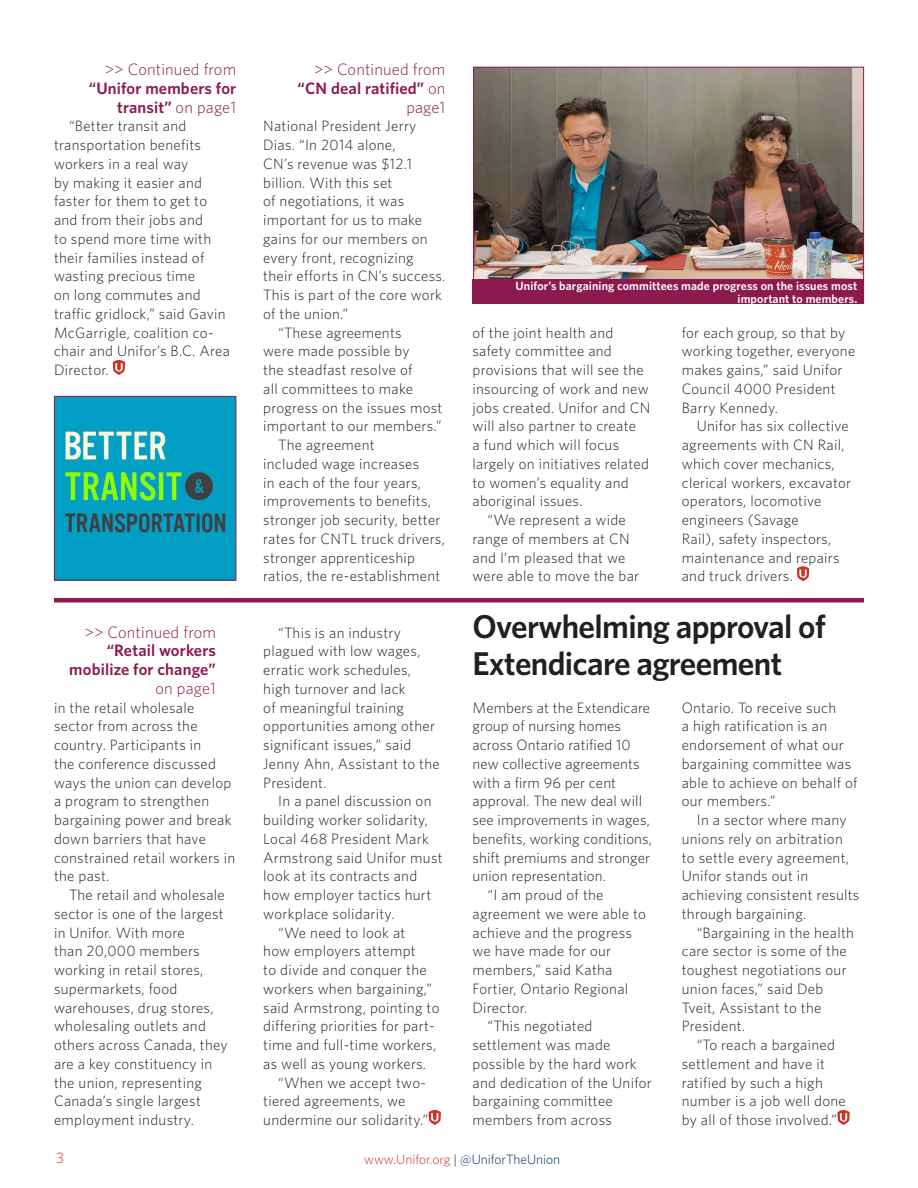
<style>
.page{position:relative;width:918px;height:1188px;background:#fff}
.page>*{position:absolute;margin:0;border:0;box-sizing:border-box;transform-origin:0 0}
.Feature_HED{font:600 33px/37.5px "Whitney";letter-spacing:-.02em;color:#231f20}
.Continued_on{font:600 16.5px/18.8px "Whitney";letter-spacing:.01em;color:#8c1a4f;text-align:right}
.Continued_on-2{font:300 16.5px/18.8px "Whitney";letter-spacing:.01em;color:#8c1a4f;text-align:right}
.Body_Copy_Indent{font:300 15px/18.8px "Whitney";letter-spacing:.02em;color:#231f20}
.Body_Copy_No_Indent{font:300 15px/18.8px "Whitney";letter-spacing:.01em;color:#231f20}
.t1{font:300 15px "Whitney";color:#ca3327}
.t2{font:300 13.5px "Whitney";color:#072260}
.Cutline{font:600 12px/13.5px "Whitney";letter-spacing:.01em;color:#fff;text-align:right}
.s1{font-weight:300}
.s2{font-weight:600}
.s3{color:#ca3327}
.s4{color:#231f20}
</style>
<div class="page">
<hr style="left:54px;top:598px;width:810px;height:4px;background:#8c1a4f">
<svg style="left:113px;top:360px;width:12px;height:15px"></svg>
<img style="left:475px;top:69px;width:387px;height:211px">
<div style="left:472px;top:280px;width:392px;height:24px;background:#8c1a4f"></div>
<svg style="left:797px;top:566px;width:12px;height:15px"></svg>
<svg style="left:429px;top:1110px;width:12px;height:15px"></svg>
<svg style="left:837px;top:1110px;width:13px;height:15px"></svg>
<img style="left:56px;top:398px;width:178px;height:180px">
<div style="left:54px;top:396px;width:182px;height:184px;border:1px solid #8c1a4f"></div>
<p class="Continued_on" style="left:89px;top:60px;width:149px"><span class="s1">&gt;&gt; Continued from </span>“Unifor members for transit” <span class="s1">on page1</span></p>
<p class="Continued_on-2" style="left:298px;top:59px;width:149px">&gt;&gt; Continued from <span class="s2">“CN deal ratified”</span> on page1</p>
<p class="Body_Copy_Indent" style="left:54px;top:116px;width:177px;text-indent:15px">“Better transit and transportation benefits workers in a real way<br>by making it easier and faster for them to get to and from their jobs and<br>to spend more time with their families instead of wasting precious time<br>on long commutes and traffic gridlock,” said Gavin<br>McGarrigle, coalition co&shy;chair and Unifor’s B.C. Area<br>Director.</p>
<p class="Body_Copy_Indent" style="left:263px;top:116px;width:184px">National President Jerry<br>Dias. “In 2014 alone,<br>CN’s revenue was $12.1 billion. With this set<br>of negotiations, it was important for us to make gains for our members on every front, recognizing their efforts in CN’s success.<br>This is part of the core work of the union.”</p>
<p class="Body_Copy_Indent" style="left:263px;top:322px;width:181px;text-indent:15px">“These agreements<br>were made possible by<br>the steadfast resolve of<br>all committees to make progress on the issues most important to our members.”</p>
<p class="Body_Copy_Indent" style="left:263px;top:435px;width:183px;text-indent:15px">The agreement<br>included wage increases<br>in each of the four years, improvements to benefits, stronger job security, better rates for CNTL truck drivers, stronger apprenticeship ratios, the re-establishment</p>
<p class="Continued_on" style="left:69px;top:622px;width:148px"><span class="s1">&gt;&gt; Continued from </span>“Retail workers mobilize for change” <span class="s1">on page1</span></p>
<p class="Body_Copy_Indent" style="left:54px;top:697px;width:183px">in the retail wholesale sector from across the country. Participants in<br>the conference discussed ways the union can develop a program to strengthen bargaining power and break down barriers that have constrained retail workers in the past.</p>
<p class="Body_Copy_Indent" style="left:54px;top:885px;width:175px;text-indent:15px">The retail and wholesale sector is one of the largest in Unifor. With more<br>than 20,000 members working in retail stores, supermarkets, food warehouses, drug stores, wholesaling outlets and others across Canada, they are a key constituency in the union, representing<br>Canada’s single largest employment industry.</p>
<p class="Body_Copy_Indent" style="left:263px;top:622px;width:178px;text-indent:15px">“This is an industry plagued with low wages, erratic work schedules, high turnover and lack<br>of meaningful training opportunities among other significant issues,” said<br>Jenny Ahn, Assistant to the<br>President.</p>
<p class="Body_Copy_Indent" style="left:263px;top:791px;width:181px;text-indent:15px">In a panel discussion on building worker solidarity,<br>Local 468 President Mark<br>Armstrong said Unifor must look at its contracts and how employer tactics hurt workplace solidarity.</p>
<p class="Body_Copy_Indent" style="left:263px;top:922px;width:178px;text-indent:15px">“We need to look at<br>how employers attempt<br>to divide and conquer the workers when bargaining,” said Armstrong, pointing to differing priorities for part&shy;time and full-time workers, as well as young workers.</p>
<p class="Body_Copy_Indent" style="left:263px;top:1072px;width:167px;text-indent:15px">“When we accept two&shy;tiered agreements, we undermine our solidarity.”</p>
<p class="Cutline" style="left:515px;top:279px;width:343px">Unifor’s bargaining committees made progress on the issues most important to members.</p>
<p class="Body_Copy_Indent" style="left:472px;top:322px;width:179px">of the joint health and safety committee and provisions that will see the insourcing of work and new jobs created. Unifor and CN will also partner to create<br>a fund which will focus largely on initiatives related to women’s equality and aboriginal issues.</p>
<p class="Body_Copy_Indent" style="left:472px;top:510px;width:168px;text-indent:15px">“We represent a wide range of members at CN and I’m pleased that we were able to move the bar</p>
<p class="Body_Copy_Indent" style="left:682px;top:322px;width:175px">for each group, so that by working together, everyone makes gains,” said Unifor<br>Council 4000 President<br>Barry Kennedy.</p>
<p class="Body_Copy_Indent" style="left:682px;top:416px;width:171px;text-indent:15px">Unifor has six collective agreements with CN Rail, which cover mechanics, clerical workers, excavator operators, locomotive engineers (Savage<br>Rail), safety inspectors, maintenance and repairs and truck drivers.</p>
<p class="Feature_HED" style="left:472px;top:607px;width:355px">Overwhelming approval of<br>Extendicare agreement</p>
<p class="Body_Copy_No_Indent" style="left:472px;top:697px;width:181px">Members at the Extendicare group of nursing homes across Ontario ratified 10 new collective agreements with a firm 96 per cent approval. The new deal will see improvements in wages, benefits, working conditions, shift premiums and stronger union representation.</p>
<p class="Body_Copy_Indent" style="left:472px;top:885px;width:175px;text-indent:15px">“I am proud of the agreement we were able to achieve and the progress we have made for our members,” said Katha<br>Fortier, Ontario Regional<br>Director.</p>
<p class="Body_Copy_Indent" style="left:472px;top:1016px;width:181px;text-indent:15px">“This negotiated settlement was made possible by the hard work and dedication of the Unifor bargaining committee members from across</p>
<p class="Body_Copy_Indent" style="left:682px;top:697px;width:177px">Ontario. To receive such<br>a high ratification is an endorsement of what our bargaining committee was able to achieve on behalf of our members.”</p>
<p class="Body_Copy_Indent" style="left:682px;top:810px;width:179px;text-indent:15px">In a sector where many unions rely on arbitration<br>to settle every agreement,<br>Unifor stands out in achieving consistent results through bargaining.</p>
<p class="Body_Copy_Indent" style="left:682px;top:922px;width:174px;text-indent:15px">“Bargaining in the health care sector is some of the toughest negotiations our union faces,” said Deb<br>Tveit, Assistant to the<br>President.</p>
<p class="Body_Copy_Indent" style="left:682px;top:1035px;width:166px;text-indent:15px">“To reach a bargained settlement and have it ratified by such a high number is a job well done by all of those involved.”</p>
<p class="t1" style="left:56px;top:1147px;width:9px">3</p>
<p class="t2" style="left:364px;top:1151px;width:198px"><span class="s3">www.Unifor.org</span> <span class="s4">|</span> @UniforTheUnion</p>
</div>
